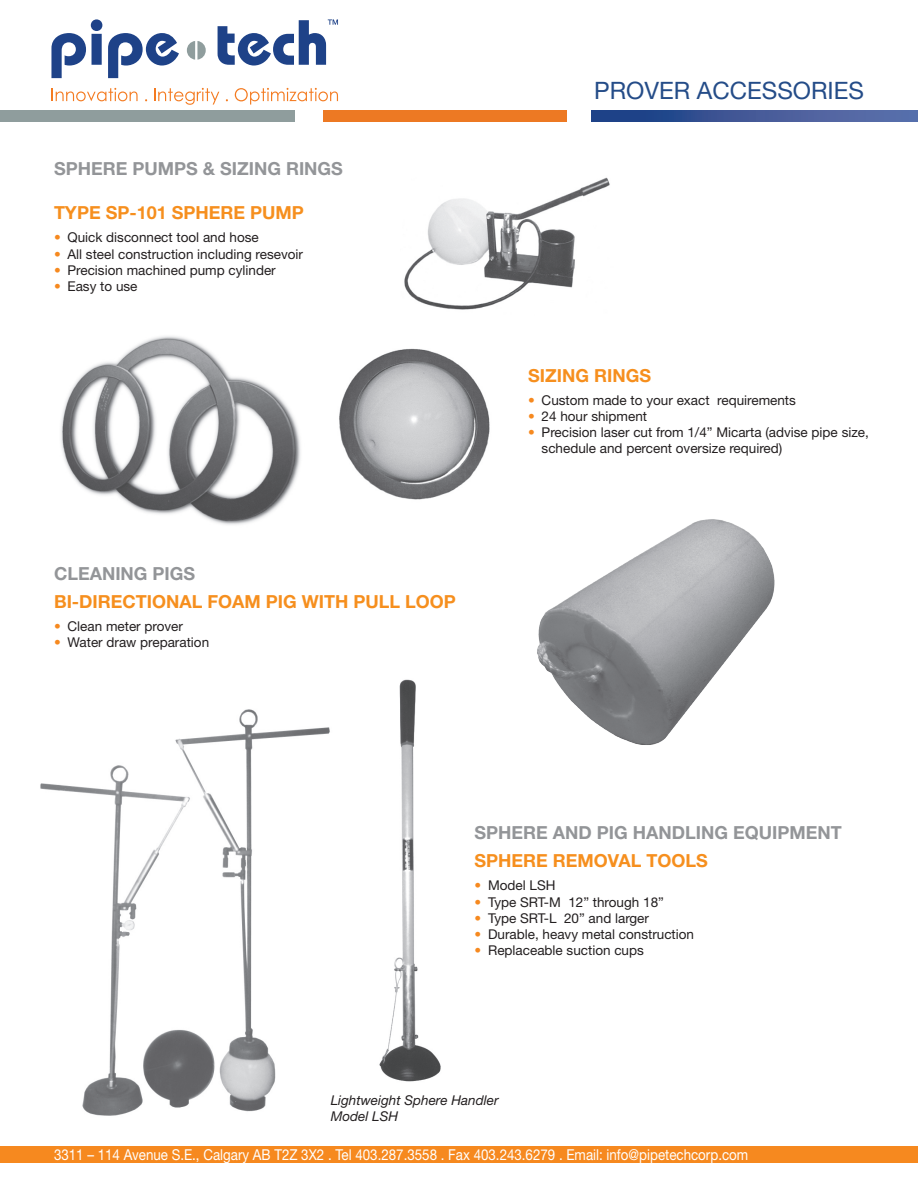
<style>
.page{position:relative;width:918px;height:1188px;background:#fff}
.page>*{position:absolute;margin:0;border:0;box-sizing:border-box;transform-origin:0 0}
.t1{font:24px "Helvetica Neue LT Std";color:#244c88}
.t2{font:700 18px "Helvetica Neue LT Std";color:#f68f1e}
.t3{font:700 18px "Helvetica Neue LT Std";color:#939598}
.t4{font:15px "Helvetica Neue LT Std";color:#fff;scale:.89 1}
.t5{font:13.5px/16.2px "Helvetica Neue LT Std";color:#231f20}
.t6{font:italic 13.5px/16.2px "Helvetica Neue LT Std";color:#231f20}
.s1{color:#f6891f}
</style>
<div class="page">
<img style="left:339px;top:348px;width:151px;height:152px">
<img style="left:404px;top:177px;width:206px;height:133px">
<img style="left:61px;top:336px;width:240px;height:189px">
<img style="left:379px;top:679px;width:62px;height:403px">
<img style="left:40px;top:709px;width:290px;height:407px">
<img style="left:537px;top:519px;width:238px;height:226px">
<div style="left:0;top:1147px;width:918px;height:16px;background:#f6891f"></div>
<svg style="left:51px;top:19px;width:51px;height:59px"></svg>
<svg style="left:108px;top:33px;width:71px;height:45px"></svg>
<svg style="left:187px;top:41px;width:19px;height:19px"></svg>
<svg style="left:218px;top:19px;width:120px;height:47px"></svg>
<svg style="left:52px;top:88px;width:86px;height:13px"></svg>
<svg style="left:154px;top:88px;width:65px;height:17px"></svg>
<svg style="left:235px;top:88px;width:103px;height:17px"></svg>
<svg style="left:592px;top:111px;width:326px;height:10px;background:#3e5898"></svg>
<div style="left:323px;top:111px;width:243px;height:10px;background:#ed7923"></div>
<div style="left:0;top:111px;width:295px;height:10px;background:#8f9d9d"></div>
<h2 class="t3" style="left:54px;top:157px;width:291px">SPHERE PUMPS &amp; SIZING RINGS</h2>
<h2 class="t2" style="left:54px;top:202px;width:251px">TYPE SP-101 SPHERE PUMP</h2>
<p class="t5" style="left:54px;top:229px;width:206px"><span class="s1">•</span> Quick disconnect tool and hose</p>
<p class="t5" style="left:54px;top:245px;width:251px"><span class="s1">•</span> All steel construction including resevoir</p>
<p class="t5" style="left:54px;top:262px;width:223px"><span class="s1">•</span> Precision machined pump cylinder</p>
<p class="t5" style="left:54px;top:278px;width:85px"><span class="s1">•</span> Easy to use</p>
<h2 class="t3" style="left:54px;top:562px;width:143px">CLEANING PIGS</h2>
<h2 class="t2" style="left:54px;top:591px;width:403px">BI-DIRECTIONAL FOAM PIG WITH PULL LOOP</h2>
<p class="t5" style="left:54px;top:618px;width:131px"><span class="s1">•</span> Clean meter prover</p>
<p class="t5" style="left:54px;top:634px;width:157px"><span class="s1">•</span> Water draw preparation</p>
<h1 class="t1" style="left:594px;top:76px;width:271px">PROVER ACCESSORIES</h1>
<h2 class="t2" style="left:528px;top:364px;width:124px">SIZING RINGS</h2>
<p class="t5" style="left:528px;top:392px;width:269px"><span class="s1">•</span> Custom made to your exact requirements</p>
<p class="t5" style="left:528px;top:408px;width:121px"><span class="s1">•</span> 24 hour shipment</p>
<p class="t5" style="left:542px;top:424px;width:329px;text-indent:-14px"><span class="s1">•</span> Precision laser cut from 1/4” Micarta (advise pipe size, schedule and percent oversize required)</p>
<h2 class="t3" style="left:475px;top:822px;width:369px">SPHERE AND PIG HANDLING EQUIPMENT</h2>
<h2 class="t2" style="left:475px;top:850px;width:235px">SPHERE REMOVAL TOOLS</h2>
<p class="t5" style="left:475px;top:877px;width:83px"><span class="s1">•</span> Model LSH</p>
<p class="t5" style="left:475px;top:893px;width:191px"><span class="s1">•</span> Type SRT-M 12” through 18”</p>
<p class="t5" style="left:475px;top:910px;width:176px"><span class="s1">•</span> Type SRT-L 20” and larger</p>
<p class="t5" style="left:475px;top:926px;width:221px"><span class="s1">•</span> Durable, heavy metal construction</p>
<p class="t5" style="left:475px;top:942px;width:171px"><span class="s1">•</span> Replaceable suction cups</p>
<p class="t6" style="left:331px;top:1092px;width:169px">Lightweight Sphere Handler<br>Model LSH</p>
<p class="t4" style="left:54px;top:1146px;width:782px">3311 – 114 Avenue S.E., Calgary AB T2Z 3X2 . Tel 403.287.3558 . Fax 403.243.6279 . Email: info@pipetechcorp.com</p>
</div>
